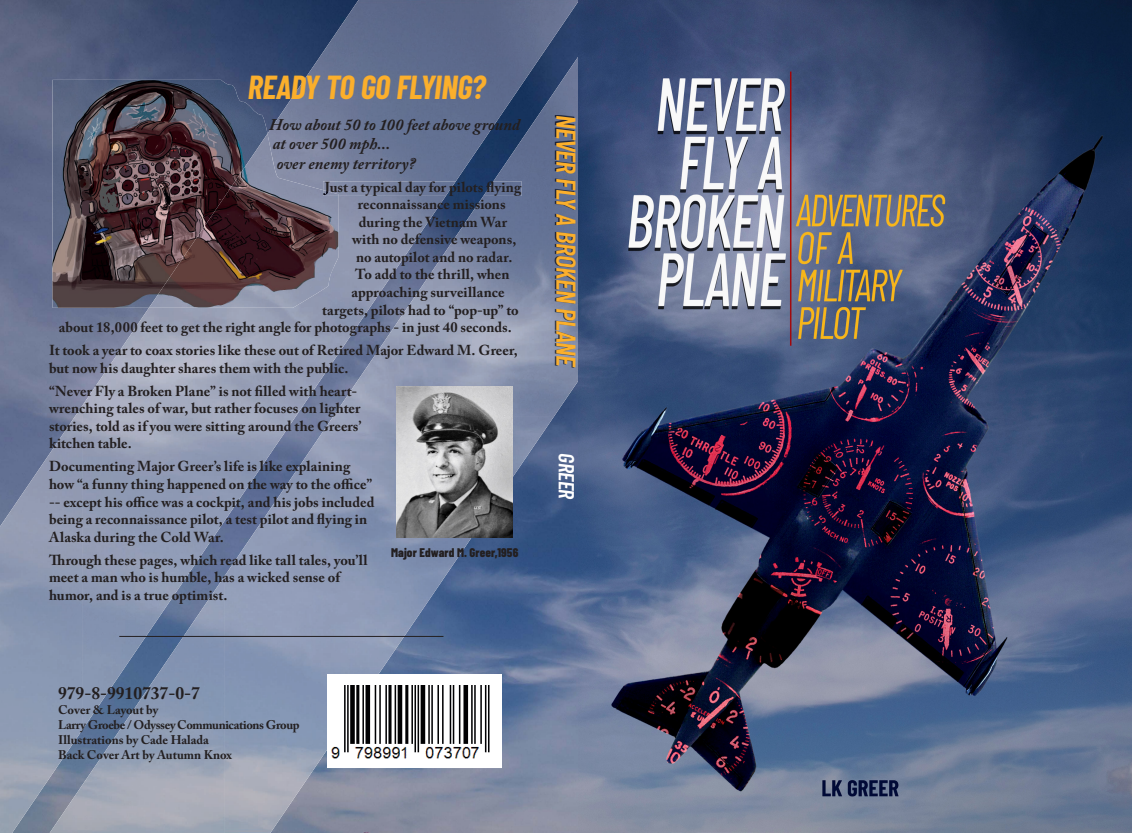
<style>
.page{position:relative;width:1132px;height:833px;background:#fff}
.page>*{position:absolute;margin:0;border:0;box-sizing:border-box;transform-origin:0 0}
.t1{font:italic 700 32.5px "Barlow Condensed";letter-spacing:-.015em;color:#fbaf2c}
.t2{font:italic 600 27.12px "Barlow Condensed";letter-spacing:-.02em;color:#fbaf2c}
.t3{font:italic 600 21.75px "Barlow Condensed";color:#fff}
.t4{font:700 17.5px "Adobe Caslon Pro";color:#231f20}
.t5{font:italic 700 16.25px/19.5px "Adobe Caslon Pro";color:#231f20}
.t6{font:700 14.38px/17.5px "Adobe Caslon Pro";color:#231f20}
.t7{font:700 12.5px/15px "Adobe Caslon Pro";color:#231f20}
.t8{font:800 12.5px "Barlow Condensed";letter-spacing:.01em;color:#231f20}
</style>
<div class="page">
<img style="left:0;top:0;width:578px;height:832px">
<img style="left:497px;top:122px;width:81px;height:127px">
<img style="left:400px;top:250px;width:87px;height:393px">
<img style="left:312px;top:365px;width:88px;height:407px">
<img style="left:487px;top:249px;width:91px;height:167px">
<img style="left:225px;top:500px;width:87px;height:332px">
<img style="left:512px;top:416px;width:42px;height:99px">
<img style="left:137px;top:667px;width:88px;height:165px">
<img style="left:83px;top:704px;width:54px;height:128px">
<img style="left:497px;top:181px;width:24px;height:15px">
<img style="left:267px;top:0;width:230px;height:250px">
<img style="left:496px;top:0;width:82px;height:122px">
<img style="left:82px;top:308px;width:249px;height:192px">
<img style="left:331px;top:249px;width:78px;height:116px">
<img style="left:0;top:405px;width:83px;height:427px">
<img style="left:82px;top:499px;width:157px;height:168px">
<img style="left:82px;top:666px;width:43px;height:63px">
<img style="left:277px;top:158px;width:139px;height:16px">
<img style="left:338px;top:181px;width:118px;height:15px">
<img style="left:52px;top:80px;width:215px;height:228px">
<img style="left:149px;top:177px;width:189px;height:131px">
<img style="left:323px;top:190px;width:15px;height:6px">
<img style="left:396px;top:386px;width:116px;height:152px">
<img style="left:578px;top:0;width:553px;height:832px">
<img style="left:554px;top:115px;width:20px;height:252px">
<div style="left:327px;top:674px;width:174px;height:94px;background:#fff"></div>
<img style="left:331px;top:685px;width:159px;height:74px">
<hr style="left:119px;top:636px;width:324px;height:1px;background:#231f20">
<h1 class="t1" style="left:248px;top:64px;width:239px">READY TO GO FLYING?</h1>
<p class="t5" style="left:269px;top:114px;width:252px">How about 50 to 100 feet above ground at over 500 mph...<br>over enemy territory?</p>
<p class="t6" style="left:324px;top:178px;width:198px">Just a typical day for pilots flying</p>
<p class="t6" style="left:358px;top:196px;width:149px">reconnaissance missions</p>
<p class="t6" style="left:359px;top:213px;width:150px">during the Vietnam War</p>
<p class="t6" style="left:352px;top:231px;width:166px">with no defensive weapons,</p>
<p class="t6" style="left:356px;top:248px;width:158px">no autopilot and no radar.</p>
<p class="t6" style="left:355px;top:266px;width:156px">To add to the thrill, when</p>
<p class="t6" style="left:351px;top:283px;width:154px">approaching surveillance</p>
<p class="t6" style="left:322px;top:301px;width:198px">targets, pilots had to “pop-up” to</p>
<p class="t6" style="left:59px;top:318px;width:454px">about 18,000 feet to get the right angle for photographs - in just 40 seconds.</p>
<p class="t6" style="left:49px;top:341px;width:470px">It took a year to coax stories like these out of Retired Major Edward M. Greer, but now his daughter shares them with the public.</p>
<p class="t6" style="left:49px;top:382px;width:314px">“Never Fly a Broken Plane” is not filled with heart&shy;wrenching tales of war, but rather focuses on lighter stories, told as if you were sitting around the Greers’ kitchen table.</p>
<p class="t6" style="left:49px;top:457px;width:327px">Documenting Major Greer’s life is like explaining how “a funny thing happened on the way to the office” -- except his office was a cockpit, and his jobs included being a reconnaissance pilot, a test pilot and flying in Alaska during the Cold War.</p>
<p class="t6" style="left:49px;top:551px;width:320px">Through these pages, which read like tall tales, you’ll meet a man who is humble, has a wicked sense of humor, and is a true optimist.</p>
<p class="t8" style="left:391px;top:543px;width:129px">Major Edward M. Greer,1956</p>
<p class="t4" style="left:58px;top:682px;width:143px">979-8-9910737-0-7</p>
<p class="t7" style="left:58px;top:701px;width:243px">Cover &amp; Layout by<br>Larry Groebe / Odyssey Communications Group<br>Illustrations by Cade Halada<br>Back Cover Art by Autumn Knox</p>
<h2 class="t2" style="left:585px;top:114px;width:255px;rotate:90deg">NEVER FLY A BROKEN PLANE</h2>
<h3 class="t3" style="left:582px;top:453px;width:48px;rotate:90deg">GREER</h3>
</div>
